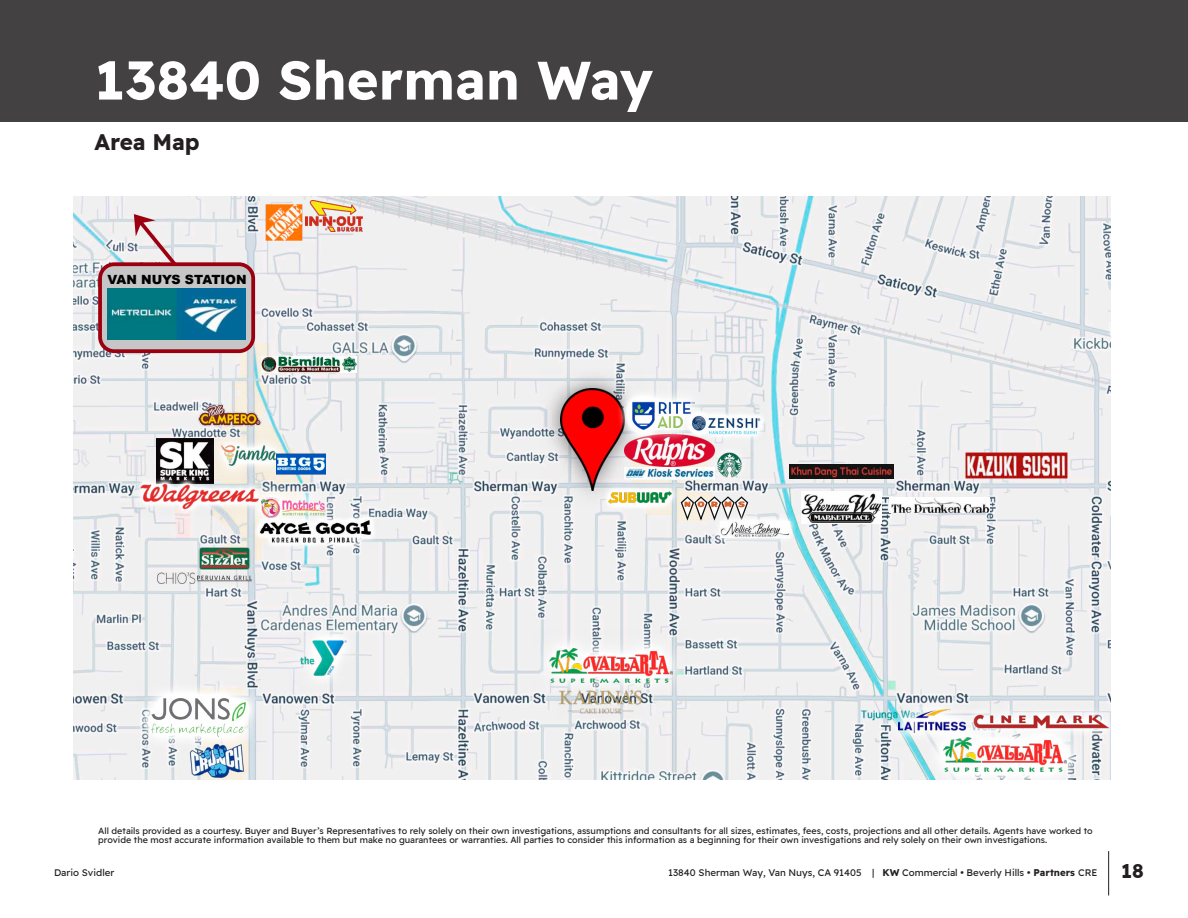
<style>
.page{position:relative;width:1188px;height:918px;background:#fff}
.page>*{position:absolute;margin:0;border:0;box-sizing:border-box;transform-origin:0 0}
.t1{font:700 54px "Readex Pro";color:#fff}
.t2{font:700 22.5px "Readex Pro";letter-spacing:-.005em;color:#231f20}
.t3{font:900 12.6px "Arial";color:#000}
.t4{font:9.75px "Readex Pro";color:#231f20}
.t5{font:9px/9px "Readex Pro";color:#231f20}
.s1{font-weight:700}
.s2{font-weight:700;font-size:19.5px}
</style>
<div class="page">
<hr style="left:1108px;top:851px;width:1px;height:45px;background:#231f20">
<div style="left:0;top:0;width:1188px;height:122px;background:#444142"></div>
<img style="left:74px;top:197px;width:1037px;height:583px">
<img style="left:540px;top:368px;width:104px;height:138px">
<img style="left:560px;top:389px;width:64px;height:102px">
<img style="left:624px;top:441px;width:90px;height:25px">
<svg style="left:681px;top:496px;width:67px;height:25px"></svg>
<img style="left:801px;top:491px;width:81px;height:33px">
<img style="left:713px;top:514px;width:84px;height:31px">
<img style="left:721px;top:521px;width:69px;height:16px">
<img style="left:242px;top:478px;width:101px;height:59px">
<img style="left:266px;top:498px;width:59px;height:16px">
<img style="left:157px;top:438px;width:54px;height:38px">
<img style="left:262px;top:356px;width:95px;height:16px">
<img style="left:533px;top:631px;width:154px;height:69px">
<img style="left:549px;top:648px;width:123px;height:34px">
<img style="left:925px;top:746px;width:159px;height:34px">
<img style="left:944px;top:746px;width:122px;height:26px">
<img style="left:136px;top:681px;width:126px;height:70px">
<img style="left:151px;top:698px;width:94px;height:39px">
<img style="left:972px;top:682px;width:139px;height:78px">
<img style="left:884px;top:695px;width:96px;height:51px">
<img style="left:899px;top:710px;width:66px;height:22px">
<img style="left:618px;top:388px;width:87px;height:55px">
<img style="left:629px;top:401px;width:68px;height:31px">
<img style="left:134px;top:476px;width:132px;height:40px">
<img style="left:139px;top:479px;width:122px;height:34px">
<img style="left:254px;top:514px;width:123px;height:35px">
<img style="left:211px;top:434px;width:75px;height:43px">
<img style="left:213px;top:432px;width:71px;height:47px">
<img style="left:252px;top:204px;width:65px;height:37px">
<img style="left:306px;top:201px;width:56px;height:30px">
<img style="left:276px;top:448px;width:49px;height:31px">
<img style="left:287px;top:625px;width:71px;height:66px">
<img style="left:301px;top:641px;width:46px;height:35px">
<img style="left:198px;top:531px;width:54px;height:54px">
<img style="left:158px;top:573px;width:94px;height:10px">
<img style="left:198px;top:404px;width:64px;height:23px">
<img style="left:709px;top:445px;width:40px;height:39px">
<img style="left:707px;top:452px;width:45px;height:25px">
<img style="left:625px;top:468px;width:89px;height:11px">
<img style="left:890px;top:498px;width:99px;height:15px">
<img style="left:601px;top:484px;width:77px;height:27px">
<img style="left:608px;top:491px;width:63px;height:13px">
<img style="left:685px;top:410px;width:81px;height:31px">
<img style="left:693px;top:416px;width:68px;height:18px">
<img style="left:966px;top:453px;width:102px;height:26px">
<img style="left:790px;top:465px;width:104px;height:13px">
<img style="left:558px;top:686px;width:87px;height:32px">
<img style="left:189px;top:743px;width:56px;height:37px">
<svg style="left:134px;top:214px;width:43px;height:48px"></svg>
<div style="left:98px;top:262px;width:157px;height:91px;background:#c6c6c6;border:4px solid #9c0010;border-radius:14px"></div>
<img style="left:108px;top:289px;width:138px;height:50px">
<h1 class="t1" style="left:94px;top:46px;width:560px">13840 Sherman Way</h1>
<h2 class="t2" style="left:94px;top:127px;width:107px">Area Map</h2>
<h3 class="t3" style="left:107px;top:275px;width:141px">VAN NUYS STATION</h3>
<p class="t5" style="left:98px;top:826px;width:996px">All details provided as a courtesy. Buyer and Buyer’s Representatives to rely solely on their own investigations, assumptions and consultants for all sizes, estimates, fees, costs, projections and all other details. Agents have worked to provide the most accurate information available to them but make no guarantees or warranties. All parties to consider this information as a beginning for their own investigations and rely solely on their own investigations.</p>
<p class="t4" style="left:54px;top:866px;width:62px">Dario Svidler</p>
<p class="t4" style="left:668px;top:866px;width:477px">13840 Sherman Way, Van Nuys, CA 91405 | <span class="s1">KW</span> Commercial <span class="s1">•</span> Beverly Hills <span class="s1">• Partners</span> CRE <span class="s2">18</span></p>
</div>
